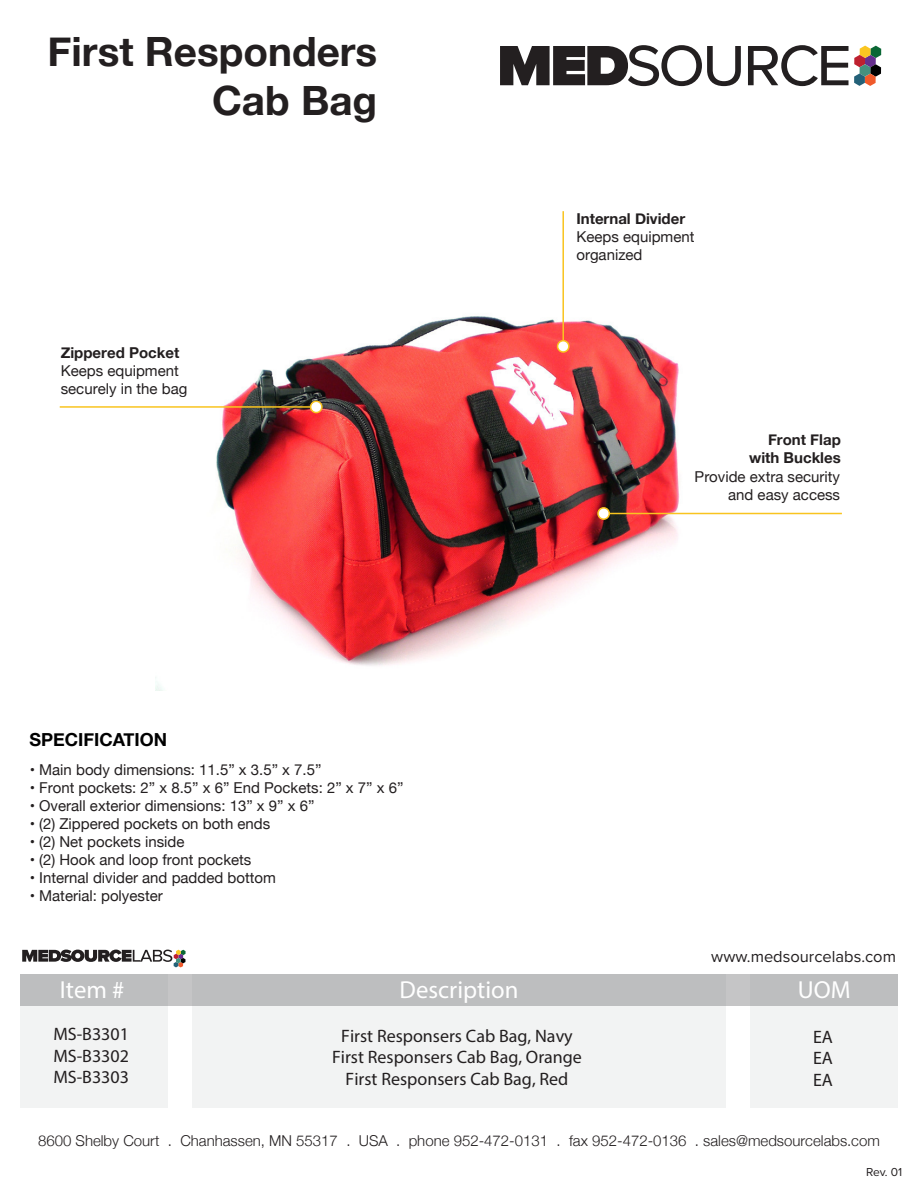
<style>
.page{position:relative;width:918px;height:1188px;background:#fff}
.page>*{position:absolute;margin:0;border:0;box-sizing:border-box;transform-origin:0 0}
.t1{font:700 40.35px/48.4px "Helvetica Neue";color:#231f20;text-align:right}
.t2{font:24.75px "Myriad Pro";color:#fff}
.t3{font:18px/21.6px "Myriad Pro";color:#231f20;text-align:justify}
.t4{font:700 18px "Helvetica Neue";color:#000}
.t5{font:16.5px "Proxima Nova";color:#231f20}
.t6{font:15px/18px "Helvetica Neue";color:#231f20}
.t7{font:300 15px "Helvetica Neue";color:#231f20}
.t8{font:700 15px/18px "Helvetica Neue";color:#231f20;text-align:right}
.t9{font:12px "Proxima Nova";color:#231f20}
</style>
<div class="page">
<div style="left:20px;top:974px;width:148px;height:133px;background:#f2f3f3"></div>
<div style="left:192px;top:974px;width:534px;height:133px;background:#f2f3f3"></div>
<div style="left:750px;top:974px;width:148px;height:133px;background:#f2f3f3"></div>
<div style="left:20px;top:974px;width:878px;height:32px;background:#bdbebf"></div>
<svg style="left:22px;top:950px;width:164px;height:17px"></svg>
<svg style="left:500px;top:45px;width:381px;height:41px"></svg>
<img style="left:155px;top:316px;width:589px;height:374px">
<hr style="left:60px;top:406px;width:257px;height:2px;background:#f9c41f">
<svg style="left:310px;top:401px;width:13px;height:12px"></svg>
<hr style="left:603px;top:513px;width:239px;height:1px;background:#f9c41f">
<svg style="left:597px;top:507px;width:13px;height:13px"></svg>
<hr style="left:562px;top:211px;width:2px;height:136px;background:#f9c41f">
<svg style="left:557px;top:340px;width:13px;height:13px"></svg>
<h1 class="t1" style="left:48px;top:29px;width:331px">First Responders<br>Cab Bag</h1>
<p class="t8" style="left:61px;top:344px;width:120px">Zippered Pocket</p>
<p class="t6" style="left:61px;top:362px;width:128px">Keeps equipment securely in the bag</p>
<p class="t4" style="left:29px;top:725px;width:139px">SPECIFICATION</p>
<p class="t6" style="left:30px;top:761px;width:293px">• Main body dimensions: 11.5” x 3.5” x 7.5”</p>
<p class="t6" style="left:30px;top:779px;width:375px">• Front pockets: 2” x 8.5” x 6” End Pockets: 2” x 7” x 6”</p>
<p class="t6" style="left:30px;top:797px;width:286px">• Overall exterior dimensions: 13” x 9” x 6”</p>
<p class="t6" style="left:30px;top:815px;width:242px">• (2) Zippered pockets on both ends</p>
<p class="t6" style="left:30px;top:833px;width:156px">• (2) Net pockets inside</p>
<p class="t6" style="left:30px;top:851px;width:223px">• (2) Hook and loop front pockets</p>
<p class="t6" style="left:30px;top:869px;width:248px">• Internal divider and padded bottom</p>
<p class="t6" style="left:30px;top:887px;width:135px">• Material: polyester</p>
<p class="t8" style="left:576px;top:210px;width:110px">Internal Divider</p>
<p class="t6" style="left:576px;top:229px;width:120px">Keeps equipment organized</p>
<p class="t8" style="left:749px;top:431px;width:93px">Front Flap with Buckles</p>
<p class="t6" style="left:695px;top:468px;width:147px;text-align:right">Provide extra security and easy access</p>
<p class="t5" style="left:711px;top:944px;width:186px">www.medsourcelabs.com</p>
<h2 class="t2" style="left:60px;top:975px;width:66px">Item #</h2>
<h2 class="t2" style="left:400px;top:975px;width:120px">Description</h2>
<h2 class="t2" style="left:798px;top:975px;width:54px">UOM</h2>
<p class="t3" style="left:332px;top:1025px;width:251px;text-align:center">First Responsers Cab Bag, Navy<br>First Responsers Cab Bag, Orange<br>First Responsers Cab Bag, Red</p>
<p class="t3" style="left:53px;top:1023px;width:77px">MS-B3301<br>MS-B3302<br>MS-B3303</p>
<p class="t3" style="left:813px;top:1026px;width:21px">EA EA EA</p>
<p class="t7" style="left:38px;top:1129px;width:843px">8600 Shelby Court . Chanhassen, MN 55317 . USA . phone 952-472-0131 . fax 952-472-0136 . sales@medsourcelabs.com</p>
<p class="t9" style="left:866px;top:1163px;width:38px">Rev. 01</p>
</div>
